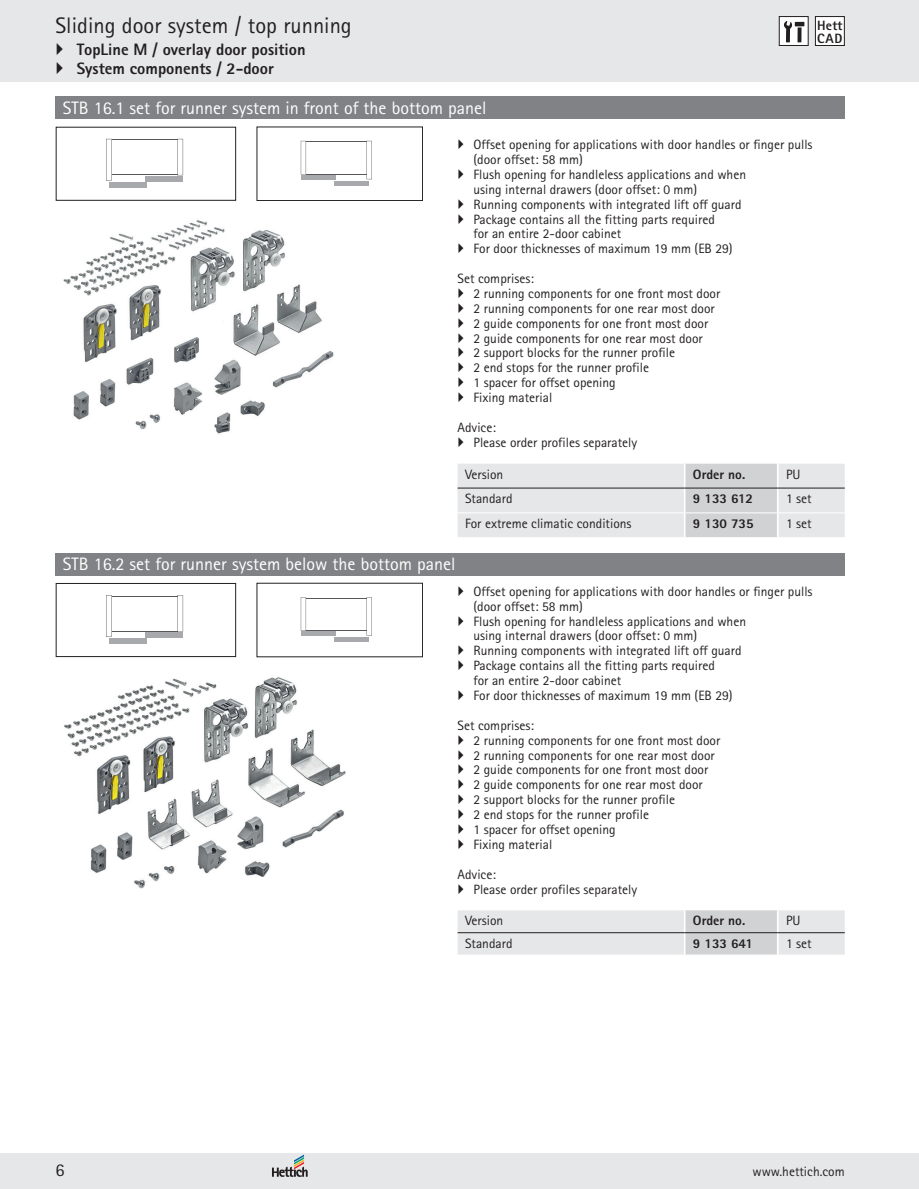
<style>
.page{position:relative;width:919px;height:1189px;background:#fff}
.page>*{position:absolute;margin:0;border:0;box-sizing:border-box;transform-origin:0 0}
.t1{font:22.5px "Rotis Sans Serif Pro Cyr";color:#231f20}
.t2{font:18px "Rotis Sans Serif Pro Cyr";color:#fff}
.t3{font:18px "Rotis Sans Serif Pro Cyr";color:#231f20}
.t4{font:800 16.5px/19.2px "Rotis Sans Serif Pro Cyr";color:#231f20}
.t5{font:13.5px/14.9px "Rotis Sans Serif Pro Cyr";color:#231f20}
.t6{font:800 13.5px "Rotis Sans Serif Pro Cyr";color:#231f20}
.t7{font:800 13.5px/13.5px "Rotis Sans Serif";letter-spacing:.02em;color:#231f20}
</style>
<div class="page">
<div style="left:0;top:0;width:918px;height:82px;background:#e6e7e9"></div>
<hr style="left:918px;top:0;width:1px;height:82px;background:#e6e7e9">
<div style="left:0;top:1152px;width:918px;height:36px;background:#e6e7e9"></div>
<hr style="left:918px;top:1152px;width:1px;height:36px;background:#e6e7e9">
<svg style="left:272px;top:1154px;width:35px;height:22px"></svg>
<div style="left:56px;top:127px;width:180px;height:74px;border:1px solid #231f20"></div>
<svg style="left:177px;top:139px;width:6px;height:36px"></svg>
<svg style="left:106px;top:139px;width:6px;height:42px"></svg>
<hr style="left:112px;top:175px;width:65px;height:1px;background:#57585a">
<hr style="left:112px;top:140px;width:65px;height:1px;background:#57585a">
<div style="left:145px;top:176px;width:37px;height:5px;background:#a8a9ad"></div>
<div style="left:109px;top:182px;width:37px;height:5px;background:#a8a9ad"></div>
<div style="left:256px;top:126px;width:167px;height:75px;border:1px solid #231f20"></div>
<svg style="left:301px;top:141px;width:5px;height:33px"></svg>
<svg style="left:366px;top:141px;width:6px;height:38px"></svg>
<hr style="left:306px;top:174px;width:61px;height:1px;background:#57585a">
<hr style="left:306px;top:141px;width:61px;height:1px;background:#57585a">
<div style="left:301px;top:175px;width:35px;height:5px;background:#a8a9ad"></div>
<div style="left:334px;top:181px;width:35px;height:5px;background:#a8a9ad"></div>
<div style="left:56px;top:583px;width:180px;height:74px;border:1px solid #231f20"></div>
<svg style="left:177px;top:595px;width:6px;height:36px"></svg>
<svg style="left:106px;top:595px;width:6px;height:42px"></svg>
<hr style="left:112px;top:631px;width:65px;height:1px;background:#57585a">
<hr style="left:112px;top:596px;width:65px;height:1px;background:#57585a">
<div style="left:145px;top:632px;width:37px;height:5px;background:#a8a9ad"></div>
<div style="left:109px;top:638px;width:37px;height:5px;background:#a8a9ad"></div>
<div style="left:256px;top:582px;width:167px;height:75px;border:1px solid #231f20"></div>
<svg style="left:301px;top:597px;width:5px;height:33px"></svg>
<svg style="left:366px;top:597px;width:6px;height:38px"></svg>
<hr style="left:306px;top:630px;width:61px;height:1px;background:#57585a">
<hr style="left:306px;top:598px;width:61px;height:1px;background:#57585a">
<div style="left:301px;top:631px;width:35px;height:5px;background:#a8a9ad"></div>
<div style="left:334px;top:637px;width:35px;height:5px;background:#a8a9ad"></div>
<div style="left:815px;top:17px;width:29px;height:28px;background:#fff"></div>
<div style="left:814px;top:16px;width:30px;height:30px;border:1px solid #231f20"></div>
<div style="left:779px;top:17px;width:29px;height:28px;background:#fff"></div>
<div style="left:778px;top:16px;width:30px;height:30px;border:1px solid #231f20"></div>
<svg style="left:784px;top:21px;width:20px;height:21px"></svg>
<div style="left:55px;top:97px;width:789px;height:22px;background:#808285"></div>
<img style="left:63px;top:220px;width:271px;height:214px">
<svg style="left:457px;top:463px;width:387px;height:74px"></svg>
<hr style="left:683px;top:463px;width:2px;height:24px;background:#fff">
<hr style="left:776px;top:463px;width:2px;height:24px;background:#fff">
<hr style="left:683px;top:488px;width:2px;height:24px;background:#fff">
<hr style="left:776px;top:488px;width:2px;height:24px;background:#fff">
<hr style="left:683px;top:513px;width:2px;height:24px;background:#fff">
<hr style="left:776px;top:513px;width:2px;height:24px;background:#fff">
<hr style="left:457px;top:487px;width:227px;height:1px;background:#231f20">
<hr style="left:684px;top:487px;width:93px;height:1px;background:#231f20">
<hr style="left:777px;top:487px;width:67px;height:1px;background:#231f20">
<hr style="left:457px;top:512px;width:227px;height:1px;background:#fff">
<hr style="left:684px;top:512px;width:93px;height:1px;background:#fff">
<hr style="left:777px;top:512px;width:67px;height:1px;background:#fff">
<div style="left:55px;top:553px;width:789px;height:22px;background:#808285"></div>
<img style="left:64px;top:677px;width:282px;height:212px">
<svg style="left:457px;top:910px;width:387px;height:44px"></svg>
<hr style="left:683px;top:910px;width:2px;height:22px;background:#fff">
<hr style="left:776px;top:910px;width:2px;height:22px;background:#fff">
<hr style="left:683px;top:933px;width:2px;height:21px;background:#fff">
<hr style="left:776px;top:933px;width:2px;height:21px;background:#fff">
<hr style="left:457px;top:932px;width:227px;height:1px;background:#231f20">
<hr style="left:684px;top:932px;width:93px;height:1px;background:#231f20">
<hr style="left:777px;top:932px;width:67px;height:1px;background:#231f20">
<h1 class="t1" style="left:55px;top:12px;width:298px">Sliding door system / top running</h1>
<p class="t4" style="left:77px;top:40px;width:230px">TopLine M / overlay door position<br>System components / 2-door</p>
<p class="t7" style="left:817px;top:18px;width:27px">Hett<br>CAD</p>
<h2 class="t2" style="left:63px;top:97px;width:425px">STB 16.1 set for runner system in front of the bottom panel</h2>
<p class="t5" style="left:473px;top:137px;width:340px">Offset opening for applications with door handles or finger pulls (door offset: 58 mm)<br>Flush opening for handleless applications and when<br>using internal drawers (door offset: 0 mm)<br>Running components with integrated lift off guard<br>Package contains all the fitting parts required<br>for an entire 2-door cabinet<br>For door thicknesses of maximum 19 mm (EB 29)</p>
<p class="t5" style="left:473px;top:271px;width:248px;text-indent:-16px">Set comprises:<br>2 running components for one front most door 2 running components for one rear most door 2 guide components for one front most door<br>2 guide components for one rear most door<br>2 support blocks for the runner profile<br>2 end stops for the runner profile<br>1 spacer for offset opening<br>Fixing material</p>
<p class="t5" style="left:473px;top:420px;width:165px;text-indent:-16px">Advice:<br>Please order profiles separately</p>
<p class="t5" style="left:465px;top:466px;width:40px">Version</p>
<p class="t6" style="left:693px;top:465px;width:54px">Order no.</p>
<p class="t5" style="left:786px;top:466px;width:16px">PU</p>
<p class="t5" style="left:465px;top:491px;width:49px">Standard</p>
<p class="t6" style="left:693px;top:490px;width:62px">9 133 612</p>
<p class="t5" style="left:786px;top:491px;width:27px">1 set</p>
<p class="t5" style="left:465px;top:516px;width:168px">For extreme climatic conditions</p>
<p class="t6" style="left:693px;top:515px;width:62px">9 130 735</p>
<p class="t5" style="left:786px;top:516px;width:27px">1 set</p>
<h2 class="t2" style="left:63px;top:553px;width:394px">STB 16.2 set for runner system below the bottom panel</h2>
<p class="t5" style="left:473px;top:584px;width:340px">Offset opening for applications with door handles or finger pulls (door offset: 58 mm)<br>Flush opening for handleless applications and when<br>using internal drawers (door offset: 0 mm)<br>Running components with integrated lift off guard<br>Package contains all the fitting parts required<br>for an entire 2-door cabinet<br>For door thicknesses of maximum 19 mm (EB 29)</p>
<p class="t5" style="left:473px;top:717px;width:248px;text-indent:-16px">Set comprises:<br>2 running components for one front most door 2 running components for one rear most door 2 guide components for one front most door<br>2 guide components for one rear most door<br>2 support blocks for the runner profile<br>2 end stops for the runner profile<br>1 spacer for offset opening<br>Fixing material</p>
<p class="t5" style="left:473px;top:866px;width:165px;text-indent:-16px">Advice:<br>Please order profiles separately</p>
<p class="t5" style="left:465px;top:913px;width:40px">Version</p>
<p class="t6" style="left:693px;top:912px;width:54px">Order no.</p>
<p class="t5" style="left:786px;top:913px;width:16px">PU</p>
<p class="t5" style="left:465px;top:936px;width:49px">Standard</p>
<p class="t6" style="left:693px;top:934px;width:62px">9 133 641</p>
<p class="t5" style="left:786px;top:936px;width:27px">1 set</p>
<h2 class="t3" style="left:55px;top:1159px;width:10px">6</h2>
<p class="t5" style="left:752px;top:1164px;width:94px">www.hettich.com</p>
</div>
